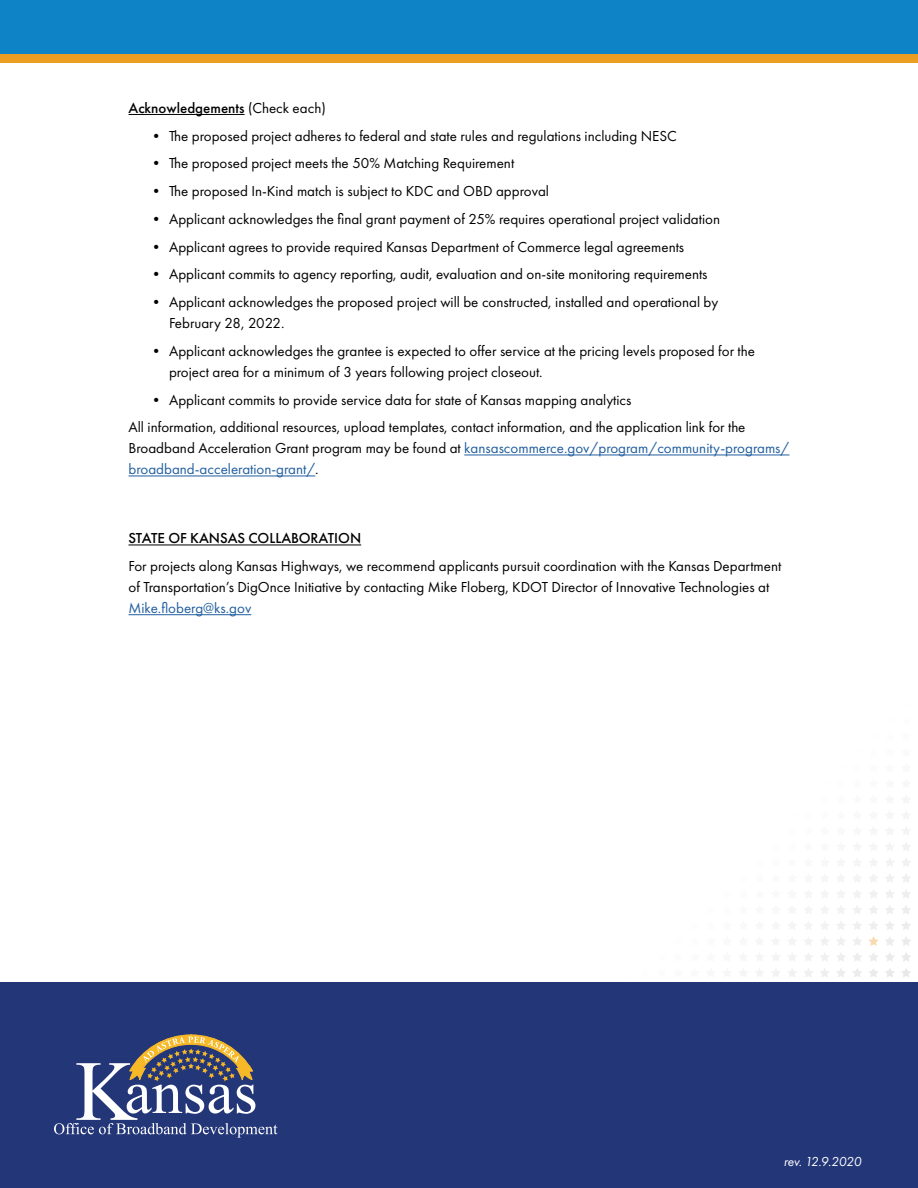
<style>
.page{position:relative;width:918px;height:1188px;background:#fff}
.page>*{position:absolute;margin:0;border:0;box-sizing:border-box;transform-origin:0 0}
.t1{font:15px/21px "Futura PT";color:#000}
.t2{font:15px/21px "Futura PT";color:#215e9e}
.t3{font:500 15px "Futura PT";color:#000}
.t4{font:italic 13.5px "Futura PT";letter-spacing:-.01em;color:#fff}
.s1{font-weight:400}
.s2{color:#000}
</style>
<div class="page">
<svg style="left:510px;top:454px;width:27px;height:1px"></svg>
<svg style="left:624px;top:454px;width:27px;height:1px"></svg>
<svg style="left:738px;top:454px;width:27px;height:1px"></svg>
<svg style="left:168px;top:544px;width:27px;height:1px"></svg>
<svg style="left:282px;top:544px;width:27px;height:1px"></svg>
<svg style="left:904px;top:814px;width:6px;height:5px"></svg>
<svg style="left:871px;top:845px;width:6px;height:5px"></svg>
<svg style="left:886px;top:830px;width:8px;height:21px"></svg>
<svg style="left:902px;top:827px;width:8px;height:24px"></svg>
<svg style="left:855px;top:861px;width:6px;height:5px"></svg>
<svg style="left:869px;top:858px;width:9px;height:8px"></svg>
<svg style="left:885px;top:859px;width:9px;height:8px"></svg>
<svg style="left:902px;top:859px;width:9px;height:8px"></svg>
<svg style="left:853px;top:874px;width:8px;height:8px"></svg>
<svg style="left:869px;top:874px;width:9px;height:8px"></svg>
<svg style="left:886px;top:874px;width:8px;height:8px"></svg>
<svg style="left:902px;top:874px;width:8px;height:8px"></svg>
<svg style="left:837px;top:891px;width:8px;height:7px"></svg>
<svg style="left:853px;top:890px;width:8px;height:8px"></svg>
<svg style="left:870px;top:890px;width:8px;height:8px"></svg>
<svg style="left:886px;top:890px;width:8px;height:8px"></svg>
<svg style="left:902px;top:890px;width:8px;height:8px"></svg>
<svg style="left:804px;top:906px;width:25px;height:23px"></svg>
<svg style="left:836px;top:906px;width:10px;height:24px"></svg>
<svg style="left:853px;top:906px;width:9px;height:24px"></svg>
<svg style="left:869px;top:905px;width:9px;height:25px"></svg>
<svg style="left:885px;top:905px;width:10px;height:25px"></svg>
<svg style="left:901px;top:906px;width:10px;height:24px"></svg>
<svg style="left:788px;top:938px;width:8px;height:7px"></svg>
<svg style="left:804px;top:937px;width:25px;height:8px"></svg>
<svg style="left:837px;top:937px;width:8px;height:9px"></svg>
<svg style="left:853px;top:937px;width:9px;height:9px"></svg>
<svg style="left:868px;top:936px;width:11px;height:10px"></svg>
<svg style="left:885px;top:937px;width:9px;height:9px"></svg>
<svg style="left:902px;top:937px;width:9px;height:9px"></svg>
<svg style="left:772px;top:954px;width:8px;height:7px"></svg>
<svg style="left:788px;top:953px;width:8px;height:8px"></svg>
<svg style="left:804px;top:953px;width:25px;height:8px"></svg>
<svg style="left:837px;top:953px;width:8px;height:8px"></svg>
<svg style="left:853px;top:953px;width:9px;height:8px"></svg>
<svg style="left:869px;top:952px;width:9px;height:9px"></svg>
<svg style="left:885px;top:953px;width:9px;height:9px"></svg>
<svg style="left:902px;top:953px;width:9px;height:9px"></svg>
<svg style="left:745px;top:969px;width:18px;height:8px"></svg>
<svg style="left:772px;top:969px;width:8px;height:8px"></svg>
<svg style="left:788px;top:969px;width:8px;height:8px"></svg>
<svg style="left:804px;top:968px;width:25px;height:9px"></svg>
<svg style="left:836px;top:969px;width:10px;height:8px"></svg>
<svg style="left:853px;top:968px;width:9px;height:9px"></svg>
<svg style="left:869px;top:968px;width:9px;height:9px"></svg>
<svg style="left:885px;top:968px;width:10px;height:9px"></svg>
<svg style="left:901px;top:968px;width:10px;height:9px"></svg>
<div style="left:0;top:983px;width:918px;height:205px;background:#233678"></div>
<div style="left:0;top:9px;width:918px;height:54px;background:#ed9d21"></div>
<div style="left:0;top:0;width:918px;height:54px;background:#0e83c6"></div>
<hr style="left:129px;top:114px;width:116px;height:1px;background:#000">
<hr style="left:464px;top:455px;width:325px;height:1px;background:#215e9e">
<hr style="left:129px;top:476px;width:186px;height:1px;background:#215e9e">
<hr style="left:129px;top:545px;width:232px;height:1px;background:#000">
<hr style="left:129px;top:614px;width:122px;height:1px;background:#215e9e">
<svg style="left:134px;top:1034px;width:115px;height:80px"></svg>
<svg style="left:152px;top:1037px;width:53px;height:77px"></svg>
<svg style="left:202px;top:1040px;width:37px;height:74px"></svg>
<svg style="left:235px;top:1065px;width:20px;height:49px"></svg>
<svg style="left:54px;top:1063px;width:83px;height:71px"></svg>
<svg style="left:88px;top:1123px;width:51px;height:11px"></svg>
<svg style="left:141px;top:1123px;width:29px;height:11px"></svg>
<svg style="left:171px;top:1123px;width:46px;height:11px"></svg>
<svg style="left:218px;top:1123px;width:40px;height:15px"></svg>
<svg style="left:258px;top:1125px;width:20px;height:9px"></svg>
<p class="t3" style="left:129px;top:99px;width:199px">Acknowledgements <span class="s1">(Check each)</span></p>
<p class="t1" style="left:149px;top:125px;width:530px">• The proposed project adheres to federal and state rules and regulations including NESC</p>
<p class="t1" style="left:149px;top:153px;width:367px">• The proposed project meets the 50% Matching Requirement</p>
<p class="t1" style="left:149px;top:181px;width:402px">• The proposed In-Kind match is subject to KDC and OBD approval</p>
<p class="t1" style="left:149px;top:208px;width:573px">• Applicant acknowledges the final grant payment of 25% requires operational project validation</p>
<p class="t1" style="left:149px;top:236px;width:537px">• Applicant agrees to provide required Kansas Department of Commerce legal agreements</p>
<p class="t1" style="left:149px;top:264px;width:560px">• Applicant commits to agency reporting, audit, evaluation and on-site monitoring requirements</p>
<p class="t1" style="left:169px;top:292px;width:551px;text-indent:-20px">• Applicant acknowledges the proposed project will be constructed, installed and operational by<br>February 28, 2022.</p>
<p class="t1" style="left:169px;top:340px;width:587px;text-indent:-20px">• Applicant acknowledges the grantee is expected to offer service at the pricing levels proposed for the project area for a minimum of 3 years following project closeout.</p>
<p class="t1" style="left:129px;top:386px;width:618px;line-height:27.8px;text-indent:20px">• Applicant commits to provide service data for state of Kansas mapping analytics<br>All information, additional resources, upload templates, contact information, and the application link for the</p>
<p class="t2" style="left:129px;top:438px;width:662px"><span class="s2">Broadband Acceleration Grant program may be found at</span> kansascommerce.gov/program/community-programs/ broadband-acceleration-grant/<span class="s2">.</span></p>
<p class="t3" style="left:129px;top:529px;width:234px">STATE OF KANSAS COLLABORATION</p>
<p class="t1" style="left:129px;top:556px;width:654px">For projects along Kansas Highways, we recommend applicants pursuit coordination with the Kansas Department of Transportation’s DigOnce Initiative by contacting Mike Floberg, KDOT Director of Innovative Technologies at</p>
<p class="t2" style="left:129px;top:598px;width:124px">Mike.floberg@ks.gov</p>
<p class="t4" style="left:784px;top:1154px;width:79px">rev. 12.9.2020</p>
</div>
